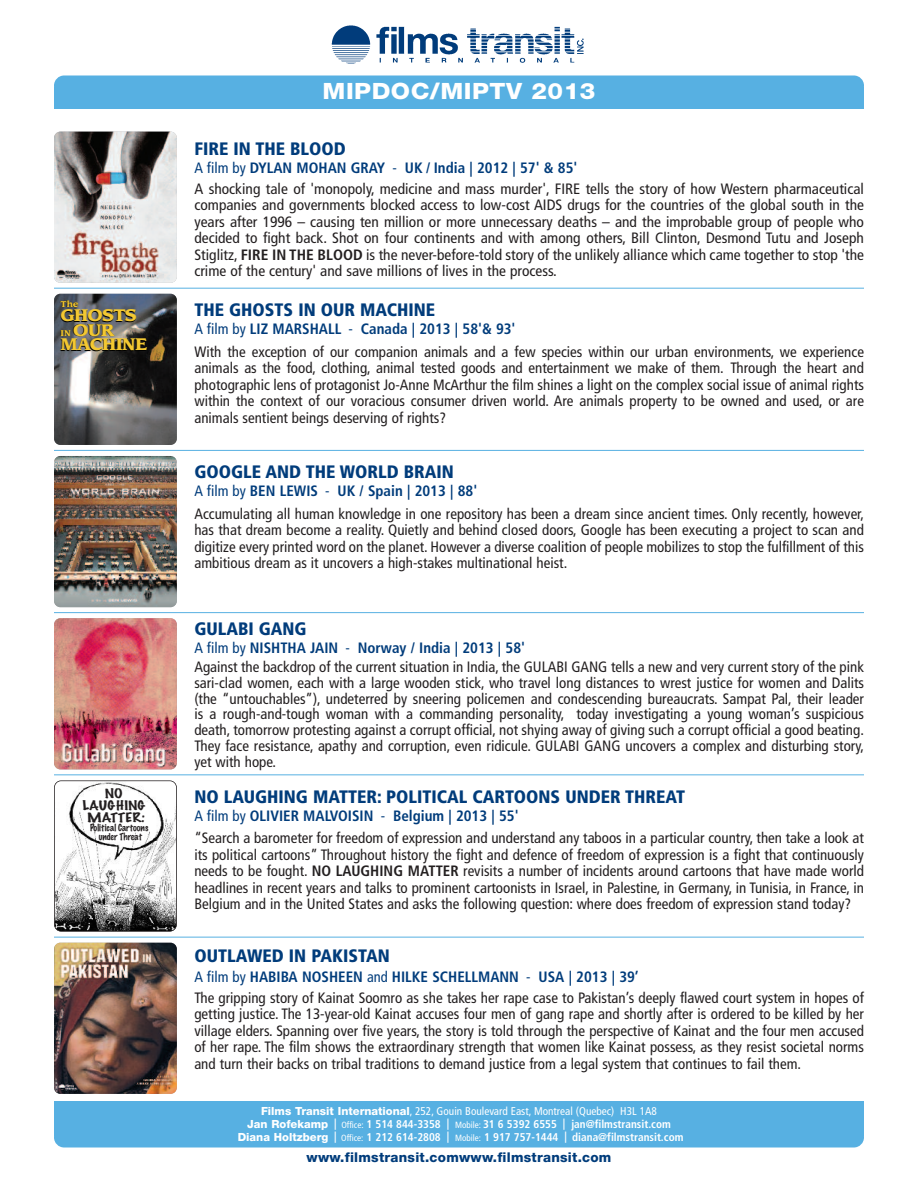
<style>
.page{position:relative;width:918px;height:1188px;background:#fff}
.page>*{position:absolute;margin:0;border:0;box-sizing:border-box;transform-origin:0 0}
.t1{font:800 22.5px "Helvetica Neue";letter-spacing:.02em;color:#fff;scale:1.1 1}
.t2{font:900 condensed 18px "Frutiger";color:#013c7b}
.t3{font:900 16.5px/14.4px "Leawood";letter-spacing:-.035em;color:#f3c832}
.t4{font:condensed 15px/16.5px "Frutiger";color:#231f20}
.t5{font:800 13.5px "Helvetica Neue";letter-spacing:.02em;color:#013c7b}
.t6{font:100 12px/12px "Marker Felt";color:#231f20;text-align:center;scale:1.3 1}
.t7{font:700 condensed 11.25px/12.8px "Frutiger";color:#fff;text-align:center}
.t8{font:100 9px/9px "Marker Felt";letter-spacing:.005em;color:#231f20;text-align:center}
.t9{font:900 8.25px "Leawood";color:#f3c832}
.s1{font-size:8.25px}
.s2{color:#013c7b}
.s3{font-weight:700;color:#013c7b}
.s4{font-weight:700}
.s5{font-family:"Helvetica Neue";font-weight:800;font-stretch:normal}
.s6{font-weight:400}
.s7{font-weight:400;font-size:9px}
</style>
<div class="page">
<img style="left:331px;top:25px;width:253px;height:39px">
<div style="left:54px;top:75px;width:810px;height:21px;background:#57b0e2;border-radius:10px"></div>
<div style="left:54px;top:87px;width:810px;height:22px;background:#57b0e2"></div>
<div style="left:54px;top:1127px;width:810px;height:21px;background:#57b0e2;border-radius:10px"></div>
<div style="left:54px;top:1101px;width:810px;height:35px;background:#57b0e2"></div>
<img style="left:54px;top:132px;width:123px;height:151px;border-radius:6px">
<hr style="left:54px;top:288px;width:810px;height:1px;background:#57b0e2">
<img style="left:54px;top:294px;width:123px;height:151px;border-radius:6px">
<hr style="left:54px;top:450px;width:810px;height:1px;background:#57b0e2">
<img style="left:54px;top:456px;width:123px;height:151px;border-radius:6px">
<hr style="left:54px;top:612px;width:810px;height:1px;background:#57b0e2">
<img style="left:54px;top:618px;width:123px;height:151px;border-radius:6px">
<hr style="left:54px;top:774px;width:810px;height:1px;background:#57b0e2">
<img style="left:54px;top:781px;width:123px;height:150px;border-radius:7px">
<div style="left:54px;top:780px;width:123px;height:152px;border:2px solid #231f20;border-radius:7px"></div>
<hr style="left:54px;top:937px;width:810px;height:1px;background:#57b0e2">
<img style="left:54px;top:943px;width:123px;height:151px;border-radius:6px">
<p class="t9" style="left:61px;top:300px;width:19px">The</p>
<p class="t3" style="left:61px;top:310px;width:88px">GHOSTS<br><span class="s1">IN</span> OUR<br>MACHINE</p>
<p class="t6" style="left:83px;top:788px;width:50px">NO<br>LAUGHING<br>MATTER:</p>
<p class="t8" style="left:90px;top:824px;width:60px">Political Cartoons under Threat</p>
<h1 class="t1" style="left:323px;top:83px;width:249px">MIPDOC/MIPTV 2013</h1>
<p class="t2" style="left:194px;top:141px;width:153px">FIRE IN THE BLOOD</p>
<p class="t4" style="left:194px;top:158px;width:671px;line-height:21px"><span class="s2">A film by</span> <span class="s3">DYLAN MOHAN GRAY</span> <span class="s2">-</span> <span class="s3">UK / India | 2012 | 57' &amp; 85'<br></span>A shocking tale of 'monopoly, medicine and mass murder', FIRE tells the story of how Western pharmaceutical</p>
<p class="t4" style="left:194px;top:198px;width:671px;text-align:justify">companies and governments blocked access to low-cost AIDS drugs for the countries of the global south in the years after 1996 – causing ten million or more unnecessary deaths – and the improbable group of people who decided to fight back. Shot on four continents and with among others, Bill Clinton, Desmond Tutu and Joseph Stiglitz, <span class="s4">FIRE IN THE BLOOD</span> is the never-before-told story of the unlikely alliance which came together to stop 'the crime of the century' and save millions of lives in the process.</p>
<p class="t2" style="left:194px;top:303px;width:242px">THE GHOSTS IN OUR MACHINE</p>
<p class="t4" style="left:194px;top:319px;width:671px;line-height:22.5px"><span class="s2">A film by</span> <span class="s3">LIZ MARSHALL</span> <span class="s2">-</span> <span class="s3">Canada | 2013 | 58'&amp; 93'<br></span>With the exception of our companion animals and a few species within our urban environments, we experience</p>
<p class="t4" style="left:194px;top:361px;width:671px;text-align:justify">animals as the food, clothing, animal tested goods and entertainment we make of them. Through the heart and photographic lens of protagonist Jo-Anne McArthur the film shines a light on the complex social issue of animal rights within the context of our voracious consumer driven world. Are animals property to be owned and used, or are animals sentient beings deserving of rights?</p>
<p class="t2" style="left:194px;top:465px;width:261px">GOOGLE AND THE WORLD BRAIN</p>
<p class="t4" style="left:194px;top:481px;width:671px;line-height:22.5px"><span class="s2">A film by</span> <span class="s3">BEN LEWIS</span> <span class="s2">-</span> <span class="s3">UK / Spain | 2013 | 88'<br></span>Accumulating all human knowledge in one repository has been a dream since ancient times. Only recently, however,</p>
<p class="t4" style="left:194px;top:523px;width:671px;text-align:justify">has that dream become a reality. Quietly and behind closed doors, Google has been executing a project to scan and digitize every printed word on the planet. However a diverse coalition of people mobilizes to stop the fulfillment of this ambitious dream as it uncovers a high-stakes multinational heist.</p>
<p class="t2" style="left:194px;top:622px;width:114px">GULABI GANG</p>
<p class="t4" style="left:194px;top:640px;width:671px;line-height:18.8px"><span class="s2">A film by</span> <span class="s3">NISHTHA JAIN</span> <span class="s2">-</span> <span class="s3">Norway / India | 2013 | 58'<br></span>Against the backdrop of the current situation in India, the GULABI GANG tells a new and very current story of the pink</p>
<p class="t4" style="left:194px;top:676px;width:671px;line-height:15.8px;text-align:justify">sari-clad women, each with a large wooden stick, who travel long distances to wrest justice for women and Dalits (the “untouchables”), undeterred by sneering policemen and condescending bureaucrats. Sampat Pal, their leader is a rough-and-tough woman with a commanding personality, today investigating a young woman’s suspicious death, tomorrow protesting against a corrupt official, not shying away of giving such a corrupt official a good beating.<br>They face resistance, apathy and corruption, even ridicule. GULABI GANG uncovers a complex and disturbing story, yet with hope.</p>
<p class="t2" style="left:194px;top:789px;width:492px">NO LAUGHING MATTER: POLITICAL CARTOONS UNDER THREAT</p>
<p class="t4" style="left:194px;top:806px;width:671px;line-height:22.5px"><span class="s2">A film by</span> <span class="s3">OLIVIER MALVOISIN</span> <span class="s2">-</span> <span class="s3">Belgium | 2013 | 55'<br></span>“Search a barometer for freedom of expression and understand any taboos in a particular country, then take a look at</p>
<p class="t4" style="left:194px;top:848px;width:671px;text-align:justify">its political cartoons” Throughout history the fight and defence of freedom of expression is a fight that continuously needs to be fought. <span class="s4">NO LAUGHING MATTER</span> revisits a number of incidents around cartoons that have made world headlines in recent years and talks to prominent cartoonists in Israel, in Palestine, in Germany, in Tunisia, in France, in Belgium and in the United States and asks the following question: where does freedom of expression stand today?</p>
<p class="t2" style="left:194px;top:949px;width:197px">OUTLAWED IN PAKISTAN</p>
<p class="t4" style="left:194px;top:967px;width:671px;line-height:21px"><span class="s2">A film by</span> <span class="s3">HABIBA NOSHEEN</span> <span class="s2">and</span> <span class="s3">HILKE SCHELLMANN</span> <span class="s2">-</span> <span class="s3">USA | 2013 | 39’<br></span>The gripping story of Kainat Soomro as she takes her rape case to Pakistan’s deeply flawed court system in hopes of</p>
<p class="t4" style="left:194px;top:1007px;width:671px;text-align:justify">getting justice. The 13-year-old Kainat accuses four men of gang rape and shortly after is ordered to be killed by her village elders. Spanning over five years, the story is told through the perspective of Kainat and the four men accused of her rape. The film shows the extraordinary strength that women like Kainat possess, as they resist societal norms and turn their backs on tribal traditions to demand justice from a legal system that continues to fail them.</p>
<p class="t7" style="left:238px;top:1106px;width:447px"><span class="s5">Films Transit International</span><span class="s6">, 252, Gouin Boulevard East, Montreal (Quebec) H3L 1A8<br></span><span class="s5">Jan Rofekamp</span> | <span class="s7">Office:</span> 1 514 844-3358 | <span class="s7">Mobile:</span> 31 6 5392 6555 | jan@filmstransit.com<br><span class="s5">Diana Holtzberg</span> | <span class="s7">Office:</span> 1 212 614-2808 | <span class="s7">Mobile:</span> 1 917 757-1444 | diana@filmstransit.com</p>
<p class="t5" style="left:307px;top:1152px;width:306px">www.filmstransit.comwww.filmstransit.com</p>
</div>
